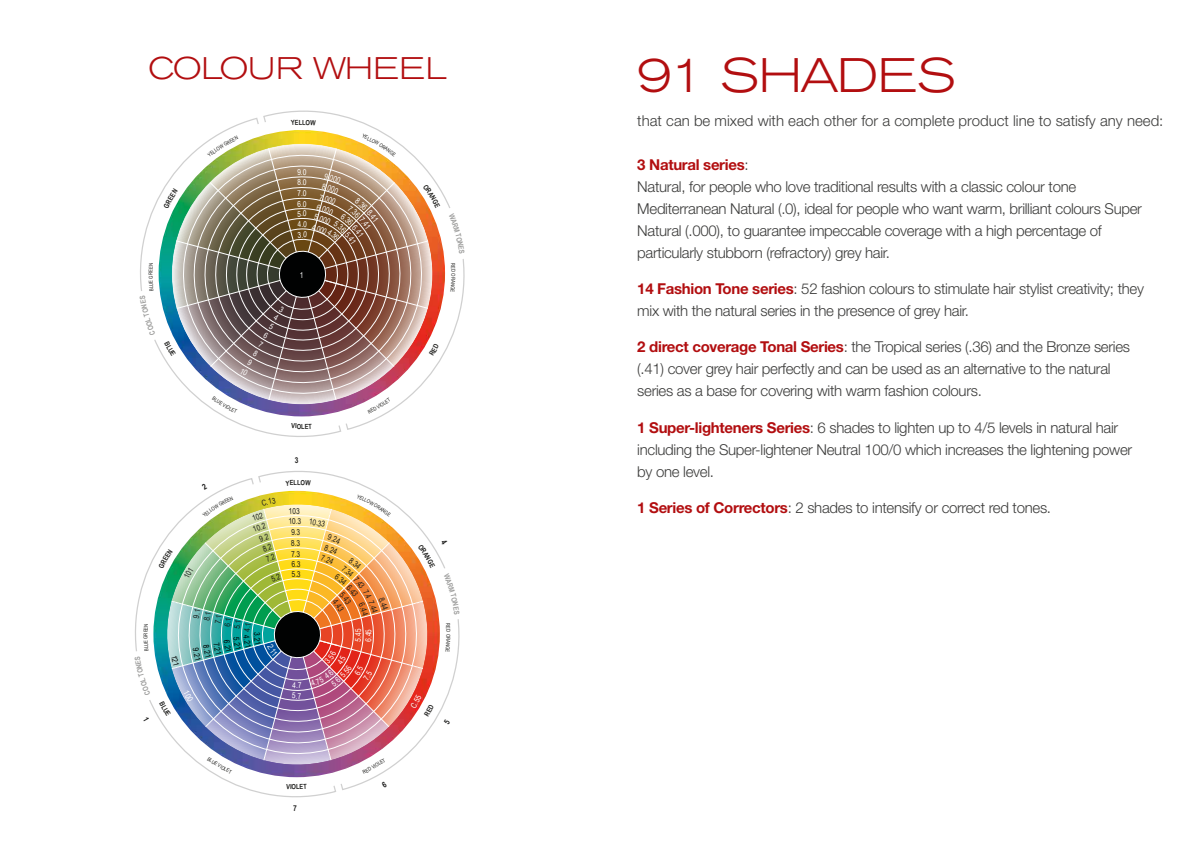
<style>
.page{position:relative;width:1191px;height:842px;background:#fff}
.page>*{position:absolute;margin:0;border:0;box-sizing:border-box;transform-origin:0 0}
.t1{font:300 expanded 48px "Akzidenz Grotesk BE";letter-spacing:-.02em;color:#b20e10}
.t2{font:300 expanded 31px "Akzidenz Grotesk BE";letter-spacing:-.01em;color:#b20e10}
.t3{font:300 15px/22px "Helvetica Neue";letter-spacing:-.02em;color:#3c3c3b}
.t4{font:300 15px "Helvetica Neue";color:#3c3c3b}
.t5{font:8.1px "Arial Narrow";color:#fff}
.t6{font:700 8.1px "Arial Narrow";color:#1d1d1c}
.t7{font:8.1px "Arial Narrow";color:#1d1d1c}
.s1{font-weight:700;color:#b20e10}
</style>
<div class="page">
<img style="left:135px;top:117px;width:330px;height:674px">
<h2 class="t2" style="left:148px;top:51px;width:300px">COLOUR WHEEL</h2>
<h1 class="t1" style="left:636px;top:47px;width:321px">91 SHADES</h1>
<p class="t5" style="left:301px;top:167px;width:3px">.</p>
<p class="t5" style="left:301px;top:178px;width:3px">.</p>
<p class="t5" style="left:301px;top:188px;width:3px">.</p>
<p class="t5" style="left:301px;top:199px;width:3px">.</p>
<p class="t5" style="left:301px;top:209px;width:3px">.</p>
<p class="t5" style="left:301px;top:219px;width:3px">.</p>
<p class="t5" style="left:301px;top:230px;width:3px">.</p>
<p class="t5" style="left:300px;top:270px;width:5px">1</p>
<p class="t6" style="left:295px;top:455px;width:5px">3</p>
<p class="t7" style="left:296px;top:516px;width:3px">.</p>
<p class="t5" style="left:296px;top:680px;width:3px">.</p>
<p class="t5" style="left:296px;top:691px;width:3px">.</p>
<p class="t5" style="left:354px;top:636px;width:5px;rotate:-90deg">4</p>
<p class="t5" style="left:364px;top:636px;width:5px;rotate:-90deg">4</p>
<p class="t4" style="left:637px;top:115px;width:527px">that can be mixed with each other for a complete product line to satisfy any need:</p>
<p class="t3" style="left:637px;top:155px;width:506px"><span class="s1">3 Natural series</span>:<br>Natural, for people who love traditional results with a classic colour tone Mediterranean Natural (.0), ideal for people who want warm, brilliant colours Super Natural (.000), to guarantee impeccable coverage with a high percentage of particularly stubborn (refractory) grey hair.</p>
<p class="t3" style="left:637px;top:279px;width:508px"><span class="s1">14 Fashion Tone series</span>: 52 fashion colours to stimulate hair stylist creativity; they mix with the natural series in the presence of grey hair.</p>
<p class="t3" style="left:637px;top:337px;width:494px"><span class="s1">2 direct coverage Tonal Series</span>: the Tropical series (.36) and the Bronze series (.41) cover grey hair perfectly and can be used as an alternative to the natural series as a base for covering with warm fashion colours.</p>
<p class="t3" style="left:637px;top:418px;width:496px"><span class="s1">1 Super-lighteners Series</span>: 6 shades to lighten up to 4/5 levels in natural hair including the Super-lightener Neutral 100/0 which increases the lightening power by one level.</p>
<p class="t3" style="left:637px;top:498px;width:415px"><span class="s1">1 Series of Correctors</span>: 2 shades to intensify or correct red tones.</p>
</div>
